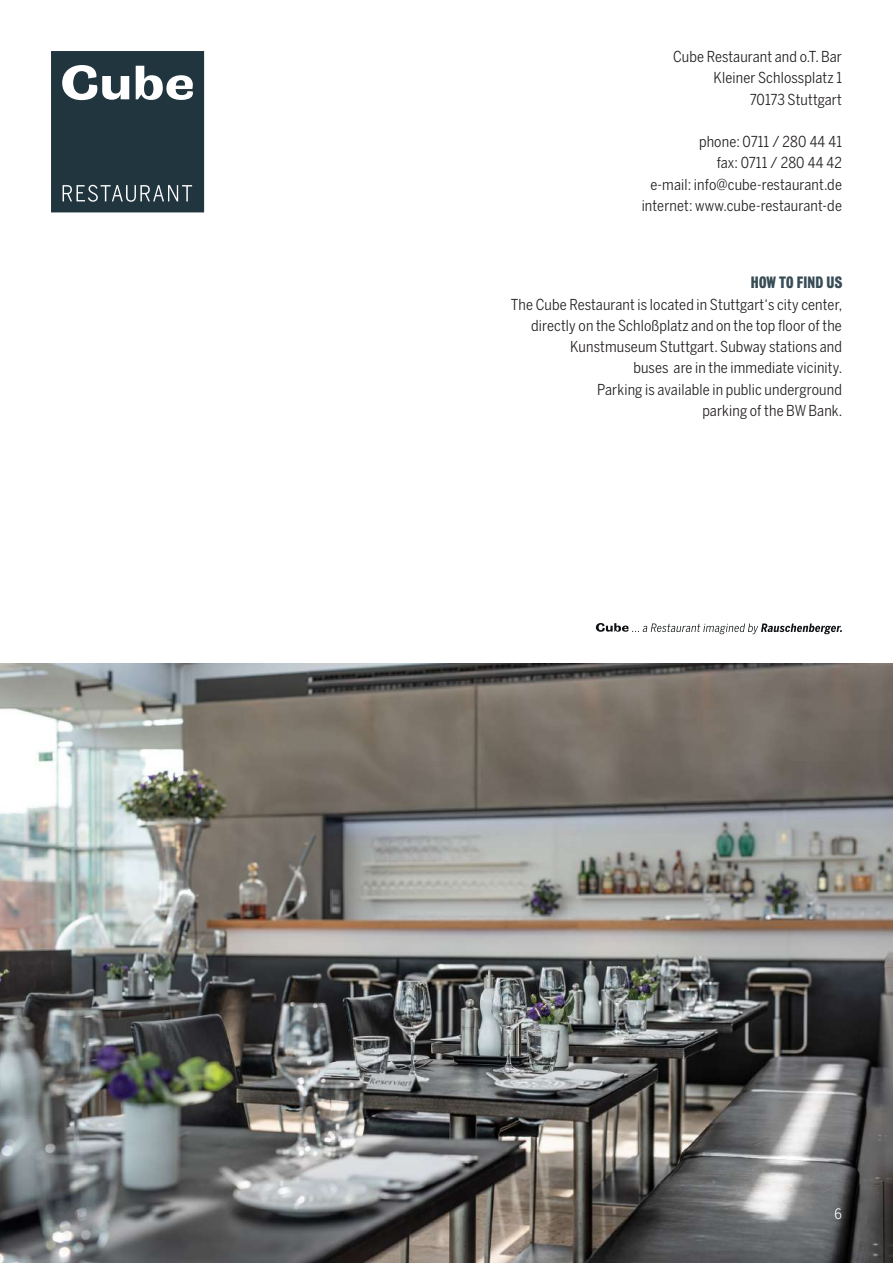
<style>
.page{position:relative;width:893px;height:1263px;background:#fff}
.page>*{position:absolute;margin:0;border:0;box-sizing:border-box;transform-origin:0 0}
.t1{font:15px/21.3px "Benton Sans Cond";letter-spacing:.01em;color:#231f20;text-align:right}
.t2{font:15px "Bureau Grotesque Three Seven";letter-spacing:.01em;color:#384c56}
.t3{font:14.25px "Benton Sans Cond";color:#fff}
</style>
<div class="page">
<img style="left:0;top:663px;width:893px;height:600px">
<svg style="left:596px;top:623px;width:246px;height:11px"></svg>
<svg style="left:51px;top:51px;width:153px;height:161px;background:#394b54"></svg>
<p class="t1" style="left:673px;top:46px;width:170px">Cube Restaurant and o.T. Bar<br>Kleiner Schlossplatz 1<br>70173 Stuttgart</p>
<p class="t1" style="left:642px;top:131px;width:202px">phone: 0711 / 280 44 41<br>fax: 0711 / 280 44 42<br>e-mail: info@cube-restaurant.de internet: www.cube-restaurant-de</p>
<p class="t2" style="left:751px;top:273px;width:93px">HOW TO FIND US</p>
<p class="t1" style="left:511px;top:293px;width:333px">The Cube Restaurant is located in Stuttgart‘s city center, directly on the Schloßplatz and on the top floor of the Kunstmuseum Stuttgart. Subway stations and<br>buses are in the immediate vicinity.<br>Parking is available in public underground<br>parking of the BW Bank.</p>
<p class="t3" style="left:834px;top:1205px;width:9px">6</p>
</div>
